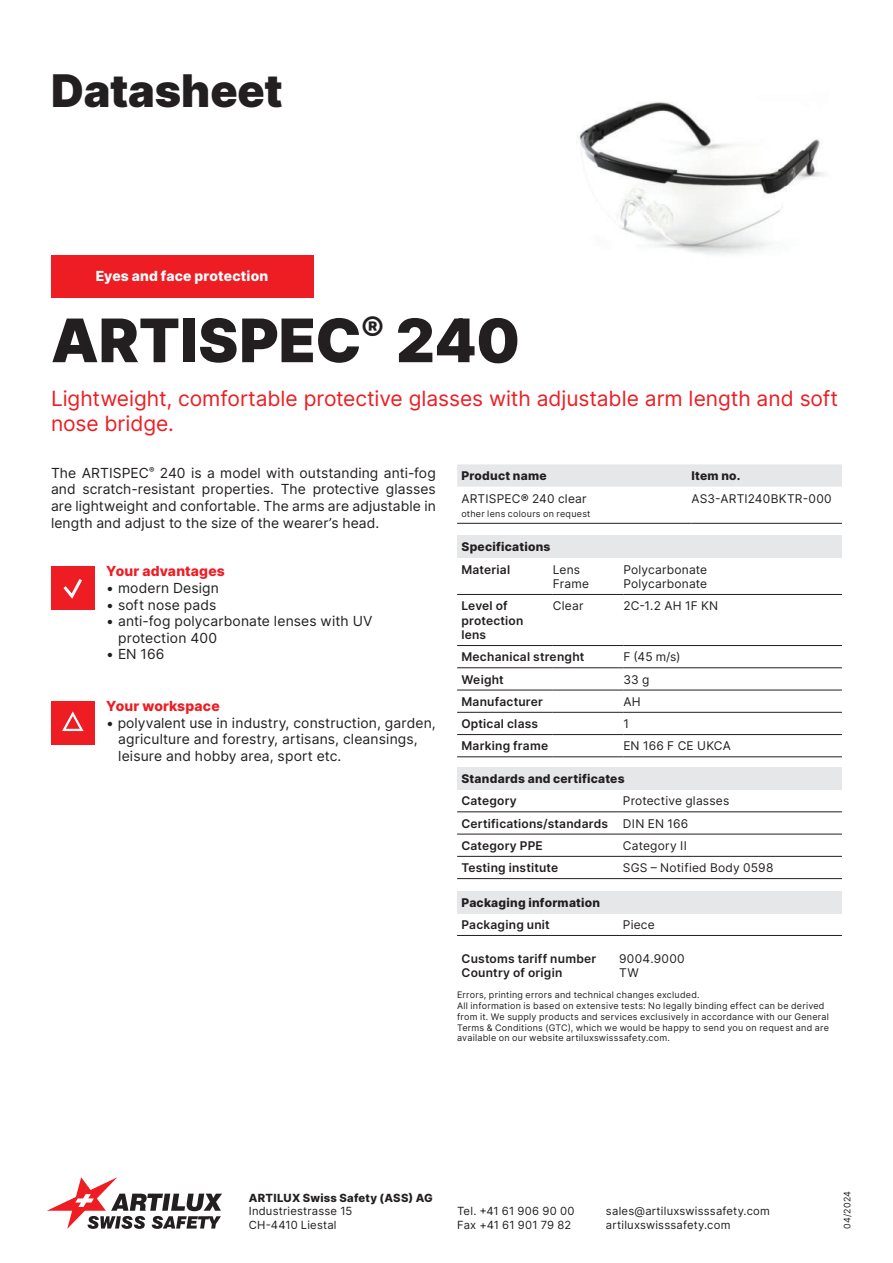
<style>
.page{position:relative;width:893px;height:1263px;background:#fff}
.page>*{position:absolute;margin:0;border:0;box-sizing:border-box;transform-origin:0 0}
.t1{font:900 60px "Inter";color:#231f20}
.t2{font:900 45px "Inter";letter-spacing:-.005em;color:#231f20}
.t3{font:21px/25.2px "Inter";letter-spacing:-.005em;color:#ee1d23}
.t4{font:13.8px/16.6px "Inter";letter-spacing:.01em;color:#231f20}
.t5{font:800 13.8px "Inter";letter-spacing:.01em;color:#ee1d23}
.t6{font:800 13.8px "Inter";letter-spacing:.015em;color:#fff}
.t7{font:600 12px/14.4px "Inter";letter-spacing:.02em;color:#231f20}
.t8{font:12px/14.4px "Inter";letter-spacing:.015em;color:#231f20}
.t9{font:800 12px "Inter";letter-spacing:.02em;color:#231f20}
.t10{font:11.25px/13.5px "Inter";letter-spacing:.02em;color:#231f20}
.t11{font:800 11.25px "Inter";letter-spacing:.025em;color:#231f20}
.t12{font:9px/10.8px "Inter";letter-spacing:.03em;color:#231f20}
.s1{font-weight:400}
</style>
<div class="page">
<svg style="left:47px;top:1177px;width:174px;height:52px"></svg>
<div style="left:51px;top:255px;width:262px;height:43px;background:#ee1d23"></div>
<div style="left:51px;top:566px;width:44px;height:44px;background:#ee1d23"></div>
<svg style="left:63px;top:579px;width:19px;height:20px"></svg>
<div style="left:51px;top:701px;width:44px;height:44px;background:#ee1d23"></div>
<svg style="left:62px;top:711px;width:22px;height:20px"></svg>
<div style="left:457px;top:464px;width:385px;height:23px;background:#e6e7e9"></div>
<hr style="left:457px;top:523px;width:234px;height:1px;background:#231f20">
<hr style="left:691px;top:523px;width:151px;height:1px;background:#231f20">
<div style="left:457px;top:535px;width:385px;height:23px;background:#e6e7e9"></div>
<hr style="left:457px;top:594px;width:96px;height:1px;background:#231f20">
<hr style="left:553px;top:594px;width:70px;height:1px;background:#231f20">
<hr style="left:623px;top:594px;width:219px;height:1px;background:#231f20">
<hr style="left:457px;top:645px;width:96px;height:1px;background:#231f20">
<hr style="left:553px;top:645px;width:70px;height:1px;background:#231f20">
<hr style="left:623px;top:645px;width:219px;height:1px;background:#231f20">
<hr style="left:457px;top:667px;width:96px;height:1px;background:#231f20">
<hr style="left:553px;top:667px;width:70px;height:1px;background:#231f20">
<hr style="left:623px;top:667px;width:219px;height:1px;background:#231f20">
<hr style="left:457px;top:690px;width:96px;height:1px;background:#231f20">
<hr style="left:553px;top:690px;width:70px;height:1px;background:#231f20">
<hr style="left:623px;top:690px;width:219px;height:1px;background:#231f20">
<hr style="left:457px;top:712px;width:96px;height:1px;background:#231f20">
<hr style="left:553px;top:712px;width:70px;height:1px;background:#231f20">
<hr style="left:623px;top:712px;width:219px;height:1px;background:#231f20">
<hr style="left:457px;top:734px;width:96px;height:1px;background:#231f20">
<hr style="left:553px;top:734px;width:70px;height:1px;background:#231f20">
<hr style="left:623px;top:734px;width:219px;height:1px;background:#231f20">
<hr style="left:457px;top:756px;width:96px;height:1px;background:#231f20">
<hr style="left:553px;top:756px;width:70px;height:1px;background:#231f20">
<hr style="left:623px;top:756px;width:219px;height:1px;background:#231f20">
<div style="left:457px;top:767px;width:385px;height:22px;background:#e6e7e9"></div>
<hr style="left:457px;top:811px;width:166px;height:1px;background:#231f20">
<hr style="left:623px;top:811px;width:219px;height:1px;background:#231f20">
<hr style="left:457px;top:834px;width:166px;height:1px;background:#231f20">
<hr style="left:623px;top:834px;width:219px;height:1px;background:#231f20">
<hr style="left:457px;top:856px;width:166px;height:1px;background:#231f20">
<hr style="left:623px;top:856px;width:219px;height:1px;background:#231f20">
<hr style="left:457px;top:878px;width:166px;height:1px;background:#231f20">
<hr style="left:623px;top:878px;width:219px;height:1px;background:#231f20">
<div style="left:457px;top:891px;width:385px;height:22px;background:#e6e7e9"></div>
<hr style="left:457px;top:935px;width:166px;height:1px;background:#231f20">
<hr style="left:623px;top:935px;width:219px;height:1px;background:#231f20">
<img style="left:576px;top:102px;width:250px;height:153px">
<h2 class="t2" style="left:51px;top:66px;width:233px">Datasheet</h2>
<p class="t6" style="left:96px;top:271px;width:174px">Eyes and face protection</p>
<h1 class="t1" style="left:51px;top:306px;width:470px">ARTISPEC<sup>®</sup> 240</h1>
<h3 class="t3" style="left:51px;top:387px;width:789px">Lightweight, comfortable protective glasses with adjustable arm length and soft nose bridge.</h3>
<p class="t4" style="left:51px;top:466px;width:386px;text-align:justify">The ARTISPEC<sup>®</sup> 240 is a model with outstanding anti-fog and scratch-resistant properties. The protective glasses are lightweight and confortable. The arms are adjustable in length and adjust to the size of the wearer’s head.</p>
<p class="t5" style="left:106px;top:565px;width:120px">Your advantages</p>
<p class="t4" style="left:106px;top:581px;width:114px">• modern Design</p>
<p class="t4" style="left:106px;top:597px;width:112px">• soft nose pads</p>
<p class="t4" style="left:118px;top:614px;width:256px;text-indent:-12px">• anti-fog polycarbonate lenses with UV protection 400</p>
<p class="t4" style="left:106px;top:647px;width:60px">• EN 166</p>
<p class="t9" style="left:461px;top:471px;width:87px">Product name</p>
<p class="t9" style="left:691px;top:471px;width:50px">Item no.</p>
<p class="t8" style="left:461px;top:492px;width:127px">ARTISPEC® 240 clear</p>
<p class="t12" style="left:461px;top:509px;width:131px">other lens colours on request</p>
<p class="t8" style="left:691px;top:491px;width:142px">AS3-ARTI240BKTR-000</p>
<p class="t9" style="left:461px;top:542px;width:91px">Specifications</p>
<p class="t7" style="left:461px;top:563px;width:50px">Material</p>
<p class="t8" style="left:553px;top:563px;width:38px">Lens<br>Frame</p>
<p class="t8" style="left:623px;top:563px;width:85px">Polycarbonate<br>Polycarbonate</p>
<p class="t7" style="left:461px;top:600px;width:64px">Level of protection lens</p>
<p class="t8" style="left:553px;top:600px;width:32px">Clear</p>
<p class="t8" style="left:623px;top:598px;width:96px">2C-1.2 AH 1F KN</p>
<p class="t7" style="left:461px;top:651px;width:125px">Mechanical strenght</p>
<p class="t8" style="left:623px;top:650px;width:59px">F (45 m/s)</p>
<p class="t7" style="left:461px;top:673px;width:44px">Weight</p>
<p class="t8" style="left:623px;top:673px;width:28px">33 g</p>
<p class="t7" style="left:461px;top:695px;width:83px">Manufacturer</p>
<p class="t8" style="left:623px;top:694px;width:19px">AH</p>
<p class="t7" style="left:461px;top:718px;width:78px">Optical class</p>
<p class="t8" style="left:623px;top:718px;width:7px">1</p>
<p class="t7" style="left:461px;top:740px;width:88px">Marking frame</p>
<p class="t8" style="left:623px;top:739px;width:109px">EN 166 F CE UKCA</p>
<p class="t9" style="left:461px;top:774px;width:165px">Standards and certificates</p>
<p class="t7" style="left:461px;top:795px;width:57px">Category</p>
<p class="t5" style="left:106px;top:700px;width:115px">Your workspace</p>
<p class="t4" style="left:118px;top:716px;width:319px;text-indent:-12px">• polyvalent use in industry, construction, garden, agriculture and forestry, artisans, cleansings, leisure and hobby area, sport etc.</p>
<p class="t7" style="left:461px;top:791px;width:269px;line-height:22.2px;text-indent:162px"><span class="s1">Protective glasses<br></span>Certifications/standards <span class="s1">DIN EN 166<br></span>Category PPE</p>
<p class="t8" style="left:623px;top:839px;width:65px">Category II</p>
<p class="t7" style="left:461px;top:862px;width:98px">Testing institute</p>
<p class="t8" style="left:623px;top:860px;width:152px">SGS – Notified Body 0598</p>
<p class="t9" style="left:461px;top:897px;width:140px">Packaging information</p>
<p class="t7" style="left:461px;top:918px;width:90px">Packaging unit</p>
<p class="t8" style="left:623px;top:918px;width:33px">Piece</p>
<p class="t7" style="left:462px;top:952px;width:136px">Customs tariff number</p>
<p class="t8" style="left:619px;top:951px;width:67px">9004.9000</p>
<p class="t7" style="left:462px;top:966px;width:102px">Country of origin</p>
<p class="t8" style="left:619px;top:966px;width:21px">TW</p>
<p class="t12" style="left:457px;top:990px;width:373px">Errors, printing errors and technical changes excluded.<br>All information is based on extensive tests: No legally binding effect can be derived from it. We supply products and services exclusively in accordance with our General Terms &amp; Conditions (GTC), which we would be happy to send you on request and are available on our website artiluxswisssafety.com.</p>
<p class="t11" style="left:249px;top:1190px;width:186px">ARTILUX Swiss Safety (ASS) AG</p>
<p class="t10" style="left:249px;top:1205px;width:105px">Industriestrasse 15<br>CH-4410 Liestal</p>
<p class="t10" style="left:457px;top:1204px;width:119px">Tel. +41 61 906 90 00<br>Fax +41 61 901 79 82</p>
<p class="t10" style="left:606px;top:1204px;width:165px">sales@artiluxswisssafety.com artiluxswisssafety.com</p>
<p class="t12" style="left:842px;top:1229px;width:39px;rotate:-90deg">04/2024</p>
</div>
